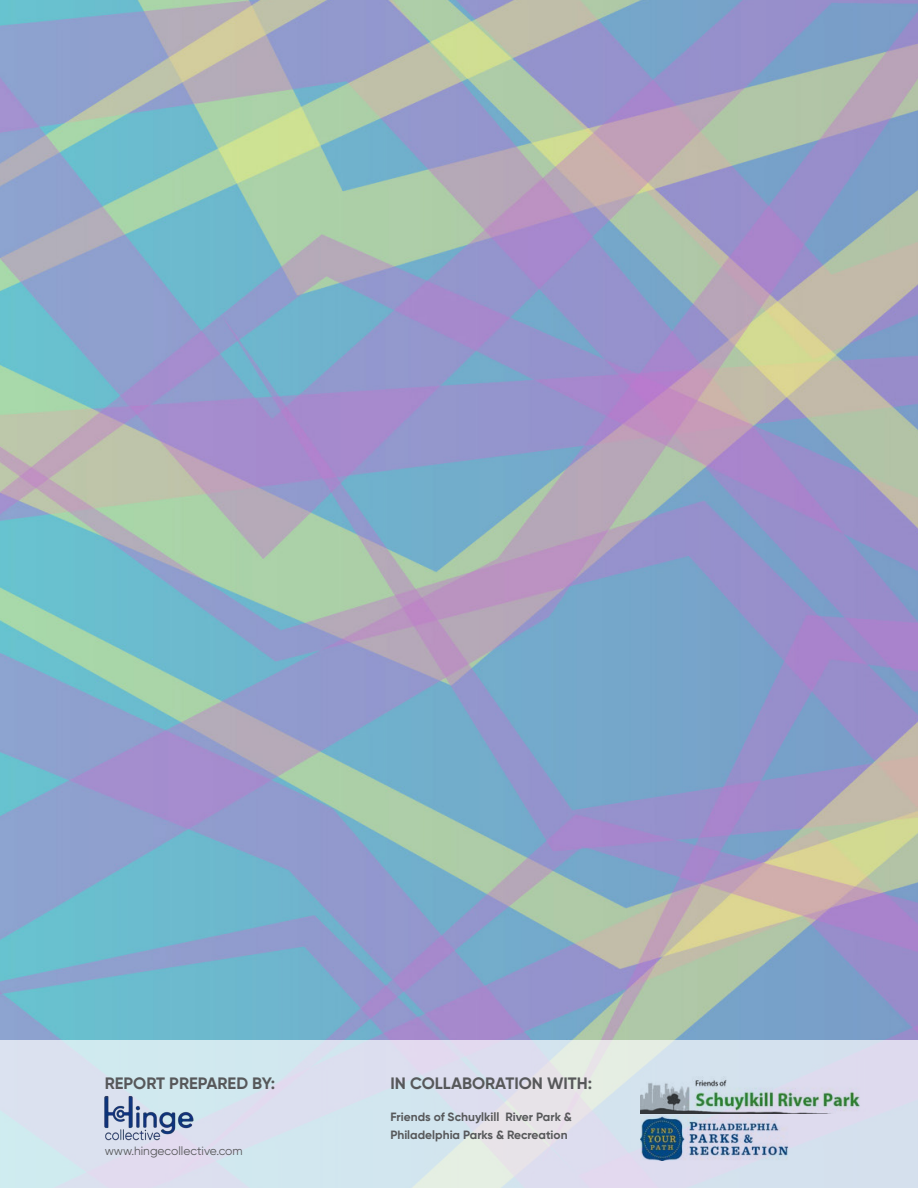
<style>
.page{position:relative;width:918px;height:1188px;background:#fff}
.page>*{position:absolute;margin:0;border:0;box-sizing:border-box;transform-origin:0 0}
.t1{font:700 16.5px "Gilroy";color:#57585a}
.t2{font:700 12px "Gilroy";color:#57585a}
.t3{font:12px "Gilroy";color:#57585a}
</style>
<div class="page">
<img style="left:0;top:0;width:918px;height:1040px">
<div style="left:0;top:1040px;width:918px;height:148px;background:linear-gradient(to right,#d8e5ef,#dadfec)"></div>
<img style="left:640px;top:1076px;width:231px;height:37px">
<img style="left:640px;top:1116px;width:156px;height:45px">
<img style="left:96px;top:1096px;width:108px;height:47px">
<p class="t1" style="left:105px;top:1073px;width:172px">REPORT PREPARED BY:</p>
<p class="t3" style="left:105px;top:1144px;width:139px">www.hingecollective.com</p>
<p class="t1" style="left:390px;top:1073px;width:203px">IN COLLABORATION WITH:</p>
<p class="t2" style="left:390px;top:1109px;width:183px">Friends of Schuylkill River Park &amp;</p>
<p class="t2" style="left:390px;top:1127px;width:179px">Philadelphia Parks &amp; Recreation</p>
</div>
